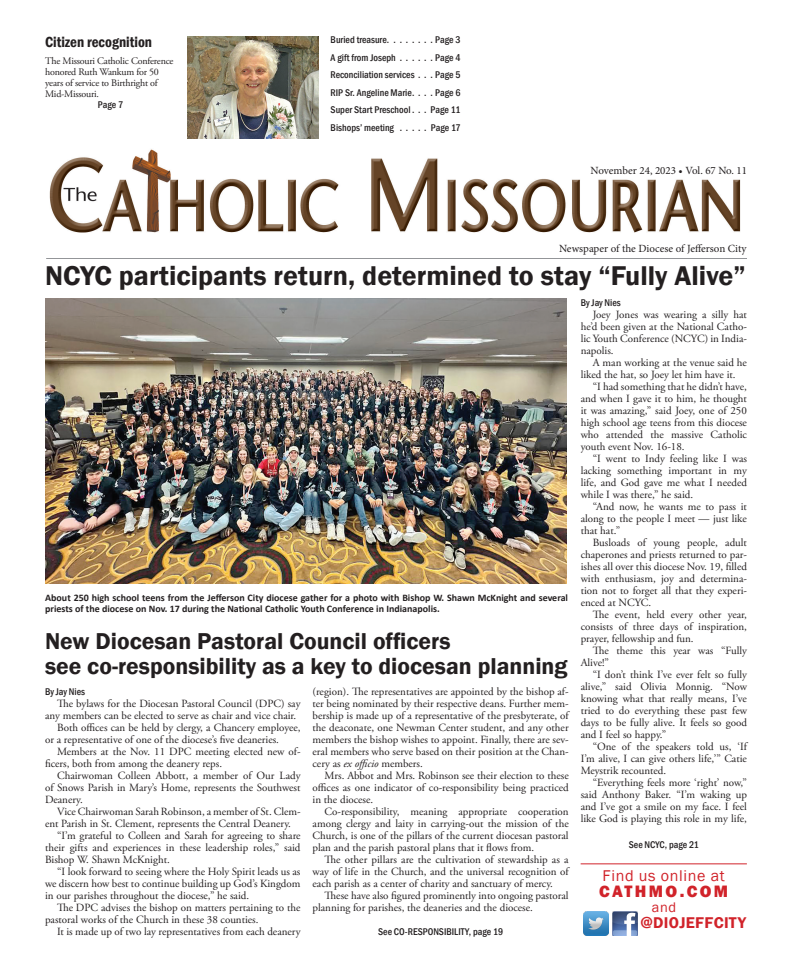
<style>
.page{position:relative;width:792px;height:972px;background:#fff}
.page>*{position:absolute;margin:0;border:0;box-sizing:border-box;transform-origin:0 0}
.Headline{font:600 27.9px "Franklin Gothic";color:#231f20}
.Headline-2{font:600 23.6px "Franklin Gothic";color:#231f20}
.Body_Text{font:800 17px "Franklin Gothic";letter-spacing:.14em;color:#d1232a}
.Body_Text-2{font:16px "Franklin Gothic";letter-spacing:.04em;color:#d1232a}
.Body_Text-3{font:600 16px "Franklin Gothic";letter-spacing:.02em;color:#d1232a}
.t1{font:600 condensed 15px "Franklin Gothic";color:#231f20}
.Body_Text-4{font:14.3px "Franklin Gothic";color:#d1232a}
.Body_Text-5{font:11px/12px "Adobe Garamond Pro";color:#231f20;text-align:justify}
.t2{font:11px "Minion Pro";color:#231f20}
.Byline{font:500 condensed 10px "Franklin Gothic";color:#231f20}
.Cutline{font:700 10px/11px "Calibri";color:#231f20}
.t3{font:10px/11px "Adobe Garamond Pro";letter-spacing:-.02em;color:#231f20}
.s1{font-style:italic}
</style>
<div class="page">
<img style="left:49px;top:149px;width:692px;height:84px">
<hr style="left:46px;top:258px;width:701px;height:1px;background:#939598">
<hr style="left:581px;top:863px;width:166px;height:1px;background:#d1232a">
<img style="left:612px;top:911px;width:25px;height:25px">
<img style="left:584px;top:911px;width:25px;height:25px">
<img style="left:45px;top:299px;width:522px;height:285px">
<img style="left:188px;top:36px;width:131px;height:103px">
<p class="t1" style="left:45px;top:31px;width:109px">Citizen recognition</p>
<p class="t3" style="left:45px;top:56px;width:130px">The Missouri Catholic Conference honored Ruth Wankum for 50 years of service to Birthright of<br>Mid-Missouri.</p>
<p class="Byline" style="left:98px;top:98px;width:27px">Page 7</p>
<p class="Byline" style="left:331px;top:33px;width:63px">Buried treasure. .......</p>
<p class="Byline" style="left:435px;top:33px;width:27px">Page 3</p>
<p class="Byline" style="left:331px;top:51px;width:69px">A gift from Joseph ......</p>
<p class="Byline" style="left:435px;top:51px;width:27px">Page 4</p>
<p class="Byline" style="left:331px;top:68px;width:87px">Reconciliation services ...</p>
<p class="Byline" style="left:435px;top:68px;width:27px">Page 5</p>
<p class="Byline" style="left:331px;top:86px;width:132px">RIP Sr. Angeline Marie . . . . Page 6</p>
<p class="Byline" style="left:331px;top:103px;width:132px">Super Start Preschool . . . Page 11</p>
<p class="Byline" style="left:331px;top:121px;width:69px">Bishops’ meeting ......</p>
<p class="Byline" style="left:431px;top:121px;width:31px">Page 17</p>
<p class="t2" style="left:591px;top:163px;width:158px">November 24, 2023 • Vol. 67 No. 11</p>
<p class="t2" style="left:559px;top:241px;width:189px">Newspaper of the Diocese of Jefferson City</p>
<p class="Headline" style="left:45px;top:258px;width:702px">NCYC participants return, determined to stay “Fully Alive”</p>
<p class="Cutline" style="left:45px;top:592px;width:524px">About 250 high school teens from the Jefferson City diocese gather for a photo with Bishop W. Shawn McKnight and several priests of the diocese on Nov. 17 during the National Catholic Youth Conference in Indianapolis.</p>
<p class="Headline-2" style="left:45px;top:627px;width:407px">New Diocesan Pastoral Council officers</p>
<p class="Headline-2" style="left:45px;top:652px;width:524px">see co-responsibility as a key to diocesan planning</p>
<p class="Byline" style="left:45px;top:685px;width:42px">By Jay Nies</p>
<p class="Body_Text-5" style="left:45px;top:698px;width:257px;text-indent:12px">The bylaws for the Diocesan Pastoral Council (DPC) say any members can be elected to serve as chair and vice chair.</p>
<p class="Body_Text-5" style="left:45px;top:722px;width:257px;text-indent:12px">Both offices can be held by clergy, a Chancery employee, or a representative of one of the diocese’s five deaneries.</p>
<p class="Body_Text-5" style="left:45px;top:746px;width:257px;text-indent:12px">Members at the Nov. 11 DPC meeting elected new of&shy;ficers, both from among the deanery reps.</p>
<p class="Body_Text-5" style="left:45px;top:770px;width:257px;text-indent:12px">Chairwoman Colleen Abbott, a member of Our Lady of Snows Parish in Mary’s Home, represents the Southwest Deanery.</p>
<p class="Body_Text-5" style="left:45px;top:806px;width:257px;text-indent:12px">Vice Chairwoman Sarah Robinson, a member of St. Clem&shy;ent Parish in St. Clement, represents the Central Deanery.</p>
<p class="Body_Text-5" style="left:45px;top:830px;width:257px;text-indent:12px">“I’m grateful to Colleen and Sarah for agreeing to share their gifts and experiences in these leadership roles,” said Bishop W. Shawn McKnight.</p>
<p class="Body_Text-5" style="left:45px;top:866px;width:257px;text-indent:12px">“I look forward to seeing where the Holy Spirit leads us as we discern how best to continue building up God’s Kingdom in our parishes throughout the diocese,” he said.</p>
<p class="Body_Text-5" style="left:45px;top:902px;width:257px;text-indent:12px">The DPC advises the bishop on matters pertaining to the pastoral works of the Church in these 38 counties.</p>
<p class="Body_Text-5" style="left:57px;top:926px;width:245px">It is made up of two lay representatives from each deanery</p>
<p class="Body_Text-5" style="left:313px;top:686px;width:258px">(region). The representatives are appointed by the bishop af&shy;ter being nominated by their respective deans. Further mem&shy;bership is made up of a representative of the presbyterate, of the deaconate, one Newman Center student, and any other members the bishop wishes to appoint. Finally, there are sev&shy;eral members who serve based on their position at the Chan&shy;cery as <span class="s1">ex officio</span> members.</p>
<p class="Body_Text-5" style="left:313px;top:770px;width:258px;text-indent:12px">Mrs. Abbot and Mrs. Robinson see their election to these offices as one indicator of co-responsibility being practiced in the diocese.</p>
<p class="Body_Text-5" style="left:313px;top:806px;width:258px;text-indent:12px">Co-responsibility, meaning appropriate cooperation among clergy and laity in carrying-out the mission of the Church, is one of the pillars of the current diocesan pastoral plan and the parish pastoral plans that it flows from.</p>
<p class="Body_Text-5" style="left:313px;top:854px;width:258px;text-indent:12px">The other pillars are the cultivation of stewardship as a way of life in the Church, and the universal recognition of each parish as a center of charity and sanctuary of mercy.</p>
<p class="Body_Text-5" style="left:313px;top:890px;width:258px;text-indent:12px">These have also figured prominently into ongoing pastoral planning for parishes, the deaneries and the diocese.</p>
<p class="Byline" style="left:378px;top:925px;width:126px">See CO-RESPONSIBILITY, page 19</p>
<p class="Byline" style="left:581px;top:296px;width:42px">By Jay Nies</p>
<p class="Body_Text-5" style="left:581px;top:308px;width:168px;text-indent:12px">Joey Jones was wearing a silly hat he’d been given at the National Catho&shy;lic Youth Conference (NCYC) in India&shy;napolis.</p>
<p class="Body_Text-5" style="left:581px;top:356px;width:168px;text-indent:12px">A man working at the venue said he liked the hat, so Joey let him have it.</p>
<p class="Body_Text-5" style="left:581px;top:380px;width:168px;text-indent:12px">“I had something that he didn’t have, and when I gave it to him, he thought it was amazing,” said Joey, one of 250 high school age teens from this diocese who attended the massive Catholic youth event Nov. 16-18.</p>
<p class="Body_Text-5" style="left:581px;top:452px;width:168px;text-indent:12px">“I went to Indy feeling like I was lacking something important in my life, and God gave me what I needed while I was there,” he said.</p>
<p class="Body_Text-5" style="left:581px;top:500px;width:168px;text-indent:12px">“And now, he wants me to pass it along to the people I meet — just like that hat.”</p>
<p class="Body_Text-5" style="left:581px;top:536px;width:168px;text-indent:12px">Busloads of young people, adult chaperones and priests returned to par&shy;ishes all over this diocese Nov. 19, filled with enthusiasm, joy and determina&shy;tion not to forget all that they experi&shy;enced at NCYC.</p>
<p class="Body_Text-5" style="left:581px;top:608px;width:168px;text-indent:12px">The event, held every other year, consists of three days of inspiration, prayer, fellowship and fun.</p>
<p class="Body_Text-5" style="left:581px;top:644px;width:168px;text-indent:12px">The theme this year was “Fully<br>Alive!”</p>
<p class="Body_Text-5" style="left:581px;top:668px;width:168px;text-indent:12px">“I don’t think I’ve ever felt so fully alive,” said Olivia Monnig. “Now knowing what that really means, I’ve tried to do everything these past few days to be fully alive. It feels so good and I feel so happy.”</p>
<p class="Body_Text-5" style="left:581px;top:740px;width:168px;text-indent:12px">“One of the speakers told us, ‘If I’m alive, I can give others life,’” Catie Meystrik recounted.</p>
<p class="Body_Text-5" style="left:581px;top:776px;width:168px;text-indent:12px">“Everything feels more ‘right’ now,” said Anthony Baker. “I’m waking up and I’ve got a smile on my face. I feel like God is playing this role in my life,</p>
<p class="Byline" style="left:629px;top:838px;width:72px">See NCYC, page 21</p>
<p class="Body_Text-2" style="left:603px;top:865px;width:124px">Find us online at</p>
<p class="Body_Text" style="left:599px;top:880px;width:131px">CATHMO.COM</p>
<p class="Body_Text-3" style="left:641px;top:913px;width:107px">@DIOJEFFCITY</p>
<p class="Body_Text-4" style="left:652px;top:898px;width:26px">and</p>
</div>
